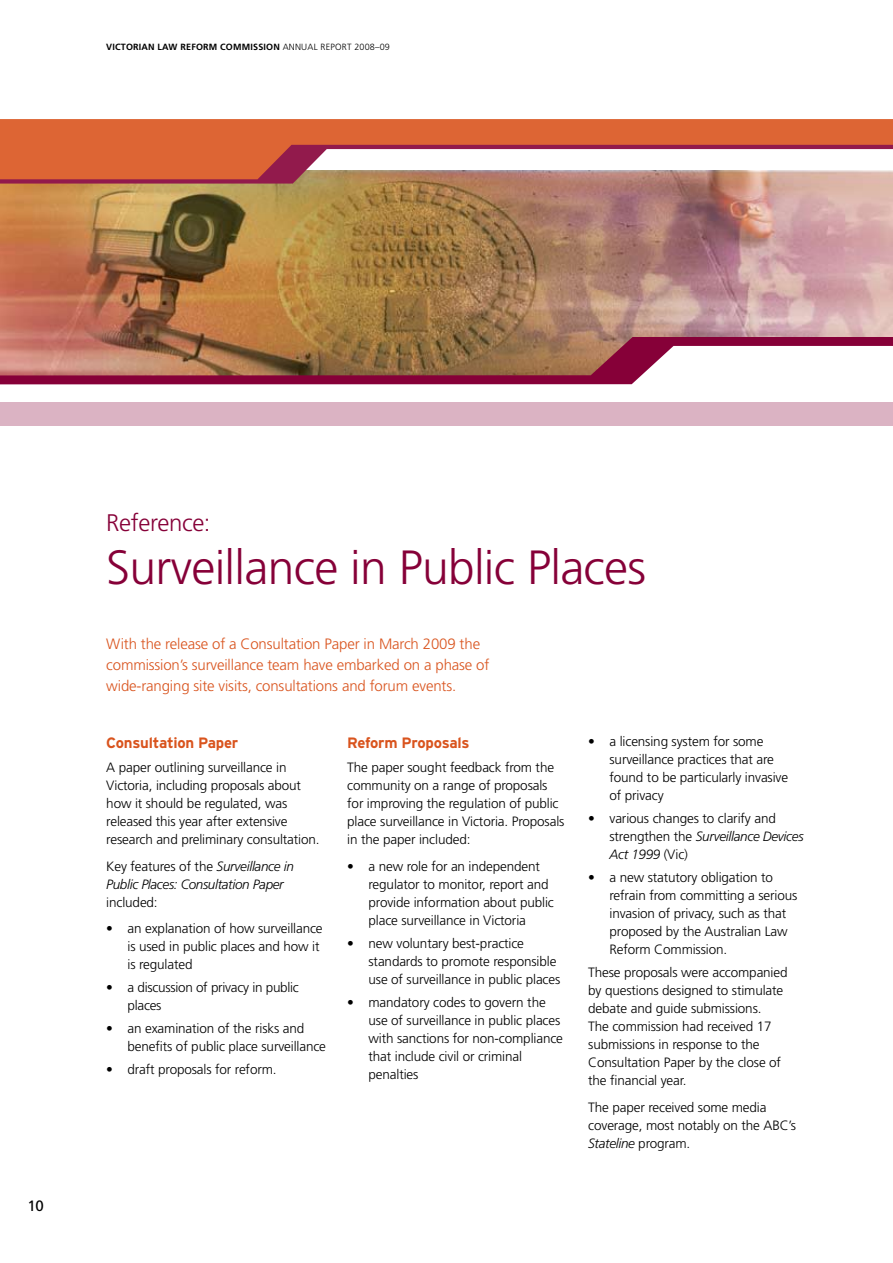
<style>
.page{position:relative;width:893px;height:1263px;background:#fff}
.page>*{position:absolute;margin:0;border:0;box-sizing:border-box;transform-origin:0 0}
.t1{font:300 48px "Frutiger CE";letter-spacing:-.015em;color:#860038}
.t2{font:300 24px "Frutiger CE";letter-spacing:-.015em;color:#860038}
.t3{font:300 15px/21px "Frutiger";letter-spacing:-.01em;color:#d9541e}
.t4{font:700 15px "Interstate";letter-spacing:-.015em;color:#d9541e}
.t5{font:15px "Frutiger CE";color:#000}
.t6{font:300 13.5px/18px "Frutiger";letter-spacing:-.01em;color:#000}
.t7{font:300 13.5px/18px "Frutiger CE";letter-spacing:-.01em;color:#000}
.t8{font:italic 300 13.5px/18px "Frutiger CE";letter-spacing:-.025em;color:#000}
.t9{font:700 9px "Frutiger CE";letter-spacing:.02em;color:#000}
.s1{font-weight:300}
.s2{font-style:normal}
.s3{font-family:"Frutiger";font-style:normal}
.s4{font-style:italic}
</style>
<div class="page">
<img style="left:0;top:184px;width:893px;height:153px">
<svg style="left:0;top:337px;width:893px;height:9px;background:#974d44"></svg>
<svg style="left:0;top:179px;width:893px;height:5px;background:#b06b64"></svg>
<svg style="left:0;top:119px;width:893px;height:60px;fill:#dd6534"></svg>
<svg style="left:0;top:346px;width:674px;height:39px;background:#9f5b54"></svg>
<div style="left:0;top:402px;width:893px;height:23px;background:#dbb3c3"></div>
<p class="t9" style="left:106px;top:41px;width:285px">VICTORIAN LAW REFORM COMMISSION <span class="s1">ANNUAL REPORT 2008–09</span></p>
<p class="t5" style="left:27px;top:1197px;width:18px">10</p>
<h2 class="t2" style="left:106px;top:509px;width:106px">Reference:</h2>
<h1 class="t1" style="left:106px;top:539px;width:541px">Surveillance in Public Places</h1>
<p class="t3" style="left:106px;top:634px;width:385px">With the release of a Consultation Paper in March 2009 the commission’s surveillance team have embarked on a phase of wide-ranging site visits, consultations and forum events.</p>
<p class="t4" style="left:106px;top:734px;width:133px">Consultation Paper</p>
<p class="t7" style="left:106px;top:758px;width:215px">A paper outlining surveillance in Victoria, including proposals about how it should be regulated, was released this year after extensive research and preliminary consultation.</p>
<p class="t8" style="left:106px;top:857px;width:189px"><span class="s2">Key features of the</span> Surveillance in<br>Public Places: Consultation Paper</p>
<p class="t7" style="left:106px;top:893px;width:53px">included:</p>
<p class="t6" style="left:128px;top:920px;width:197px;text-indent:-21px">• an explanation of how surveillance is used in public places and how it is regulated</p>
<p class="t6" style="left:128px;top:979px;width:173px;text-indent:-21px">• a discussion of privacy in public places</p>
<p class="t6" style="left:128px;top:1020px;width:200px;text-indent:-21px">• an examination of the risks and benefits of public place surveillance</p>
<p class="t6" style="left:106px;top:1061px;width:172px">• draft proposals for reform.</p>
<p class="t4" style="left:347px;top:734px;width:124px">Reform Proposals</p>
<p class="t7" style="left:347px;top:758px;width:219px">The paper sought feedback from the community on a range of proposals for improving the regulation of public place surveillance in Victoria. Proposals in the paper included:</p>
<p class="t6" style="left:369px;top:857px;width:187px;text-indent:-21px">• a new role for an independent regulator to monitor, report and provide information about public place surveillance in Victoria</p>
<p class="t6" style="left:369px;top:934px;width:193px;text-indent:-21px">• new voluntary best-practice standards to promote responsible use of surveillance in public places</p>
<p class="t6" style="left:369px;top:993px;width:196px;text-indent:-21px">• mandatory codes to govern the use of surveillance in public places with sanctions for non-compliance that include civil or criminal penalties</p>
<p class="t6" style="left:609px;top:732px;width:180px;text-indent:-21px">• a licensing system for some surveillance practices that are found to be particularly invasive of privacy</p>
<p class="t6" style="left:588px;top:809px;width:189px">• various changes to clarify and</p>
<p class="t8" style="left:609px;top:827px;width:196px"><span class="s3">strengthen the</span> Surveillance Devices<br>Act 1999 <span class="s3">(Vic)</span></p>
<p class="t6" style="left:609px;top:868px;width:189px;text-indent:-21px">• a new statutory obligation to refrain from committing a serious invasion of privacy, such as that proposed by the Australian Law<br>Reform Commission.</p>
<p class="t7" style="left:588px;top:963px;width:201px">These proposals were accompanied by questions designed to stimulate debate and guide submissions.<br>The commission had received 17 submissions in response to the<br>Consultation Paper by the close of the financial year.</p>
<p class="t7" style="left:588px;top:1098px;width:209px">The paper received some media coverage, most notably on the ABC’s<br><span class="s4">Stateline</span> program.</p>
</div>
